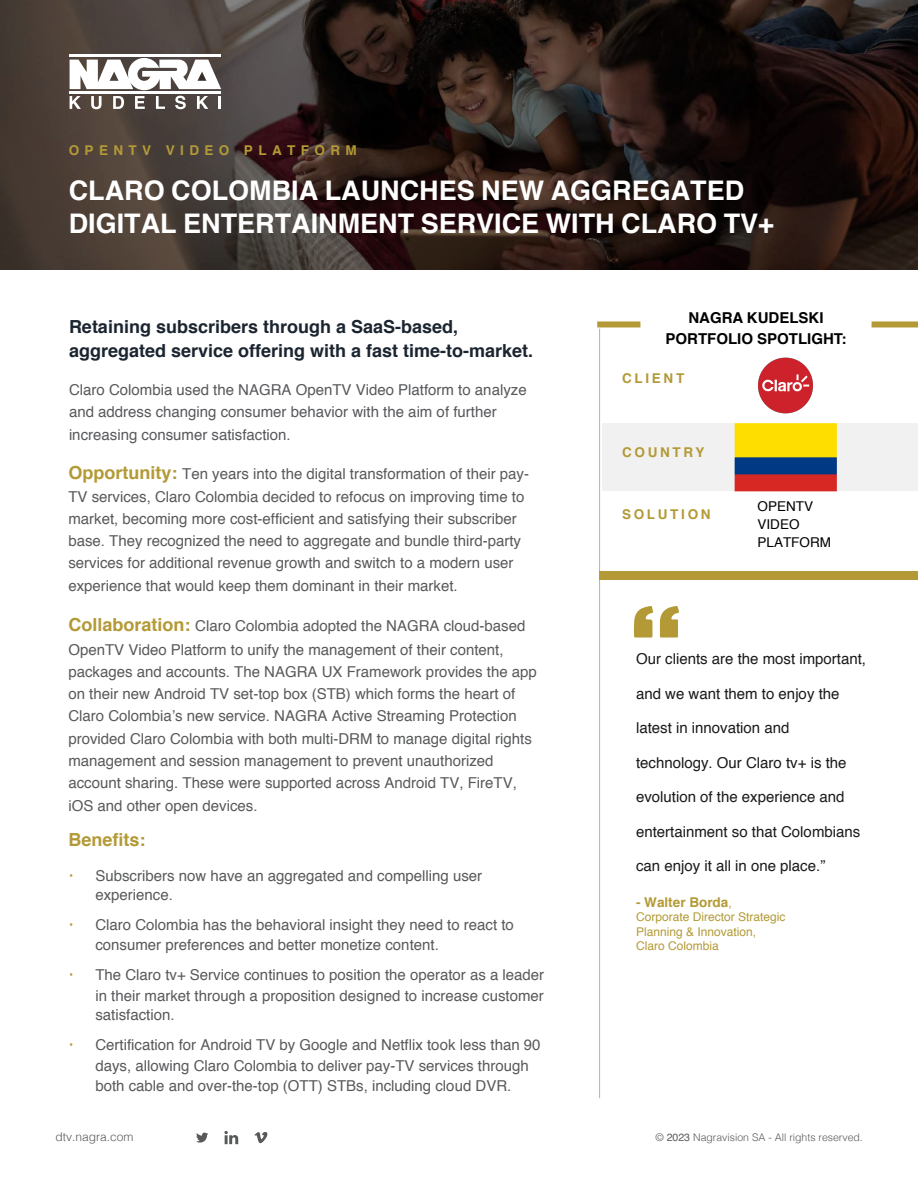
<style>
.page{position:relative;width:918px;height:1188px;background:#fff}
.page>*{position:absolute;margin:0;border:0;box-sizing:border-box;transform-origin:0 0}
.t1{font:700 27px/32.4px "Helvetica";color:#fff}
.t2{font:700 18px/24px "Helvetica";color:#1b2530}
.t3{font:700 18px "Helvetica";color:#b39a36}
.t4{font:15px/22.5px "Helvetica";color:#58595b}
.t5{font:15px "Helvetica";color:#1a1a1b}
.t6{font:15px/22.5px "Helvetica";color:#57585b}
.t7{font:700 15px/21px "Helvetica";color:#000;text-align:center}
.t8{font:700 13.5px "Helvetica";letter-spacing:.2em;color:#b39a36}
.t9{font:700 13.5px "Helvetica";letter-spacing:.4em;color:#b39a36}
.t10{font:13.5px/18px "Helvetica";color:#000}
.t11{font:700 13.5px "Helvetica";color:#b39a36}
.t12{font:12px/14.4px "Helvetica";color:#b39a36}
.t13{font:300 12px "Helvetica";color:#58595b}
.t14{font:300 10.5px "Helvetica";color:#58595b}
.s1{font-weight:700;font-size:18px;color:#b39a36}
.s2{font-family:"Open Sans";font-weight:300;color:#b39a36}
.s3{font-weight:400;font-size:12px}
.s4{font-weight:400}
</style>
<div class="page">
<svg style="left:0;top:0;width:918px;height:270px;background:#2f231f"></svg>
<div style="left:393px;top:180px;width:37px;height:21px;background:#110304"></div>
<svg style="left:70px;top:96px;width:11px;height:13px"></svg>
<svg style="left:91px;top:96px;width:11px;height:13px"></svg>
<svg style="left:113px;top:96px;width:11px;height:13px"></svg>
<svg style="left:135px;top:96px;width:10px;height:13px"></svg>
<svg style="left:156px;top:96px;width:9px;height:13px"></svg>
<svg style="left:175px;top:96px;width:11px;height:13px"></svg>
<svg style="left:197px;top:96px;width:11px;height:13px"></svg>
<svg style="left:218px;top:96px;width:3px;height:13px"></svg>
<svg style="left:70px;top:58px;width:151px;height:32px"></svg>
<hr style="left:70px;top:54px;width:151px;height:3px;background:#fff">
<hr style="left:70px;top:91px;width:151px;height:3px;background:#fff">
<div style="left:602px;top:423px;width:316px;height:67px;background:#f1f1f1"></div>
<hr style="left:599px;top:329px;width:1px;height:769px;background:#b3b3b3">
<svg style="left:634px;top:606px;width:20px;height:32px"></svg>
<svg style="left:660px;top:606px;width:19px;height:32px"></svg>
<div style="left:599px;top:572px;width:319px;height:8px;background:#b39a36"></div>
<div style="left:872px;top:321px;width:46px;height:6px;background:#b39a36"></div>
<div style="left:597px;top:321px;width:43px;height:6px;background:#b39a36"></div>
<svg style="left:196px;top:1133px;width:12px;height:10px"></svg>
<svg style="left:224px;top:1131px;width:14px;height:13px"></svg>
<svg style="left:254px;top:1132px;width:13px;height:11px"></svg>
<img style="left:758px;top:357px;width:55px;height:57px">
<img style="left:724px;top:423px;width:122px;height:69px">
<p class="t9" style="left:69px;top:139px;width:290px">OPENTV VIDEO PLATFORM</p>
<h1 class="t1" style="left:69px;top:175px;width:707px">CLARO COLOMBIA LAUNCHES NEW AGGREGATED<br>DIGITAL ENTERTAINMENT SERVICE WITH CLARO TV+</h1>
<p class="t2" style="left:69px;top:315px;width:466px">Retaining subscribers through a SaaS-based, aggregated service offering with a fast time-to-market.</p>
<p class="t6" style="left:69px;top:379px;width:459px">Claro Colombia used the NAGRA OpenTV Video Platform to analyze and address changing consumer behavior with the aim of further increasing consumer satisfaction.</p>
<p class="t4" style="left:68px;top:463px;width:462px"><span class="s1">Opportunity:</span> Ten years into the digital transformation of their pay-TV services, Claro Colombia decided to refocus on improving time to market, becoming more cost-efficient and satisfying their subscriber base. They recognized the need to aggregate and bundle third-party services for additional revenue growth and switch to a modern user experience that would keep them dominant in their market.</p>
<p class="t4" style="left:68px;top:615px;width:470px"><span class="s1">Collaboration:</span> Claro Colombia adopted the NAGRA cloud-based OpenTV Video Platform to unify the management of their content, packages and accounts. The NAGRA UX Framework provides the app on their new Android TV set-top box (STB) which forms the heart of Claro Colombia’s new service. NAGRA Active Streaming Protection provided Claro Colombia with both multi-DRM to manage digital rights management and session management to prevent unauthorized account sharing. These were supported across Android TV, FireTV, iOS and other open devices.</p>
<p class="t3" style="left:68px;top:825px;width:79px">Benefits:</p>
<p class="t4" style="left:95px;top:866px;width:388px;line-height:19.4px;text-indent:-27px"><span class="s2">•</span> Subscribers now have an aggregated and compelling user experience.</p>
<p class="t4" style="left:95px;top:916px;width:420px;line-height:19.4px;text-indent:-27px"><span class="s2">•</span> Claro Colombia has the behavioral insight they need to react to consumer preferences and better monetize content.</p>
<p class="t4" style="left:68px;top:964px;width:477px;line-height:21px;text-align:right"><span class="s2">•</span> The Claro tv+ Service continues to position the operator as a leader in their market through a proposition designed to increase customer</p>
<p class="t4" style="left:95px;top:1004px;width:81px">satisfaction.</p>
<p class="t4" style="left:95px;top:1035px;width:447px;line-height:21px;text-indent:-27px"><span class="s2">•</span> Certification for Android TV by Google and Netflix took less than 90 days, allowing Claro Colombia to deliver pay-TV services through</p>
<p class="t4" style="left:95px;top:1074px;width:417px">both cable and over-the-top (OTT) STBs, including cloud DVR.</p>
<p class="t13" style="left:55px;top:1126px;width:80px">dtv.nagra.com</p>
<p class="t7" style="left:666px;top:308px;width:182px">NAGRA KUDELSKI<br>PORTFOLIO SPOTLIGHT:</p>
<p class="t8" style="left:622px;top:367px;width:64px">CLIENT</p>
<p class="t8" style="left:622px;top:441px;width:84px">COUNTRY</p>
<p class="t8" style="left:622px;top:504px;width:90px">SOLUTION</p>
<p class="t10" style="left:758px;top:497px;width:75px">OPENTV<br>VIDEO<br>PLATFORM</p>
<p class="t5" style="left:636px;top:648px;width:232px">Our clients are the most important,</p>
<p class="t5" style="left:636px;top:682px;width:205px">and we want them to enjoy the</p>
<p class="t5" style="left:636px;top:717px;width:155px">latest in innovation and</p>
<p class="t5" style="left:636px;top:751px;width:212px">technology. Our Claro tv+ is the</p>
<p class="t5" style="left:636px;top:786px;width:210px">evolution of the experience and</p>
<p class="t5" style="left:636px;top:820px;width:226px">entertainment so that Colombians</p>
<p class="t5" style="left:636px;top:855px;width:191px">can enjoy it all in one place.”</p>
<p class="t11" style="left:636px;top:891px;width:97px">- Walter Borda<span class="s3">,</span></p>
<p class="t12" style="left:636px;top:910px;width:151px">Corporate Director Strategic<br>Planning &amp; Innovation,<br>Claro Colombia</p>
<p class="t14" style="left:656px;top:1129px;width:209px">© <span class="s4">2023</span> Nagravision SA - All rights reserved.</p>
</div>
